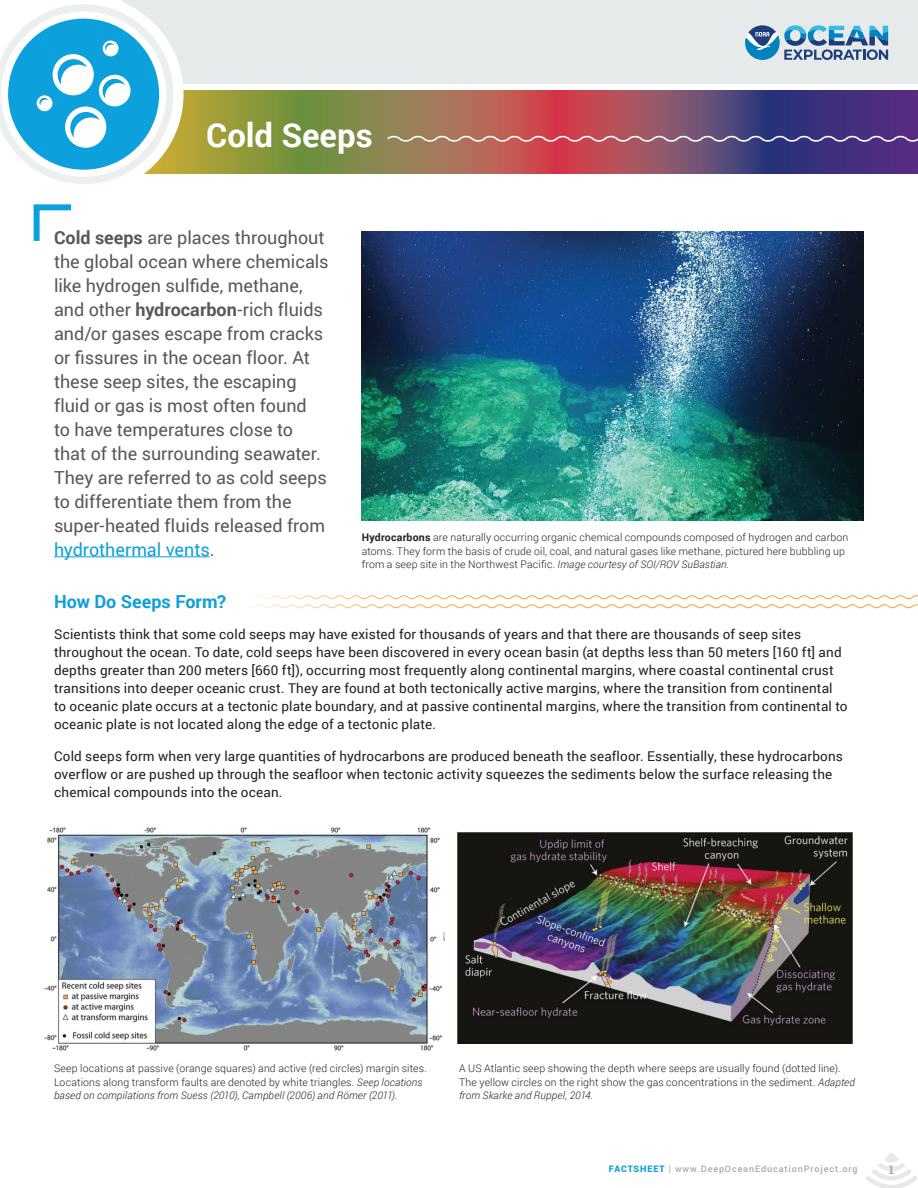
<style>
.page{position:relative;width:918px;height:1188px;background:#fff}
.page>*{position:absolute;margin:0;border:0;box-sizing:border-box;transform-origin:0 0}
.t1{font:700 33px "Roboto";letter-spacing:-.005em;color:#fff}
.Body_Copy{font:18px/24px "Roboto";color:#57585a}
.Body_Copy-2{font:700 18px "Roboto";color:#0ca0dc}
.Body_Copy-3{font:13.5px/18px "Roboto";letter-spacing:.01em;color:#231f20}
.t2{font:12px "Roboto Slab";color:#a8a9ad}
.t3{font:300 10.5px/13.5px "Roboto";letter-spacing:.015em;color:#231f20}
.t4{font:500 9px "Roboto";letter-spacing:.1em;color:#a8a9ad}
.s1{font-weight:700}
.s2{color:#0ca0dc}
.s3{font-style:italic}
.s4{font-weight:900;color:#0ca0dc}
</style>
<div class="page">
<div style="left:122px;top:0;width:796px;height:84px;background:#e6eaeb"></div>
<svg style="left:184px;top:90px;width:734px;height:84px;background:#84625b"></svg>
<img style="left:385px;top:134px;width:533px;height:10px">
<svg style="left:865px;top:1152px;width:53px;height:36px"></svg>
<svg style="left:745px;top:25px;width:143px;height:35px"></svg>
<svg style="left:33px;top:204px;width:39px;height:37px"></svg>
<hr style="left:54px;top:556px;width:156px;height:1px;background:#0ca0dc">
<svg style="left:0;top:2px;width:184px;height:182px"></svg>
<img style="left:362px;top:231px;width:502px;height:290px">
<svg style="left:248px;top:595px;width:670px;height:14px"></svg>
<img style="left:44px;top:827px;width:400px;height:224px">
<img style="left:457px;top:832px;width:396px;height:212px">
<p class="t1" style="left:206px;top:112px;width:168px">Cold Seeps</p>
<p class="Body_Copy" style="left:54px;top:224px;width:276px"><span class="s1">Cold seeps</span> are places throughout the global ocean where chemicals like hydrogen sulfide, methane, and other <span class="s1">hydrocarbon</span>-rich fluids and/or gases escape from cracks or fissures in the ocean floor. At these seep sites, the escaping fluid or gas is most often found<br>to have temperatures close to that of the surrounding seawater.<br>They are referred to as cold seeps to differentiate them from the super-heated fluids released from <span class="s2">hydrothermal vents</span>.</p>
<p class="t3" style="left:362px;top:530px;width:488px"><span class="s1">Hydrocarbons</span> are naturally occurring organic chemical compounds composed of hydrogen and carbon atoms. They form the basis of crude oil, coal, and natural gases like methane, pictured here bubbling up from a seep site in the Northwest Pacific. <span class="s3">Image courtesy of SOI/ROV SuBastian.</span></p>
<p class="Body_Copy-2" style="left:54px;top:588px;width:173px">How Do Seeps Form?</p>
<p class="Body_Copy-3" style="left:54px;top:625px;width:795px">Scientists think that some cold seeps may have existed for thousands of years and that there are thousands of seep sites throughout the ocean. To date, cold seeps have been discovered in every ocean basin (at depths less than 50 meters [160 ft] and depths greater than 200 meters [660 ft]), occurring most frequently along continental margins, where coastal continental crust transitions into deeper oceanic crust. They are found at both tectonically active margins, where the transition from continental to oceanic plate occurs at a tectonic plate boundary, and at passive continental margins, where the transition from continental to oceanic plate is not located along the edge of a tectonic plate.</p>
<p class="Body_Copy-3" style="left:54px;top:746px;width:790px">Cold seeps form when very large quantities of hydrocarbons are produced beneath the seafloor. Essentially, these hydrocarbons overflow or are pushed up through the seafloor when tectonic activity squeezes the sediments below the surface releasing the chemical compounds into the ocean.</p>
<p class="t3" style="left:54px;top:1061px;width:374px">Seep locations at passive (orange squares) and active (red circles) margin sites.<br>Locations along transform faults are denoted by white triangles. <span class="s3">Seep locations based on compilations from Suess (2010), Campbell (2006) and Römer (2011).</span></p>
<p class="t3" style="left:459px;top:1061px;width:398px">A US Atlantic seep showing the depth where seeps are usually found (dotted line).<br>The yellow circles on the right show the gas concentrations in the sediment. <span class="s3">Adapted from Skarke and Ruppel, 2014.</span></p>
<p class="t4" style="left:609px;top:1162px;width:250px"><span class="s4">FACTSHEET</span> | www.DeepOceanEducationProject.org</p>
<p class="t2" style="left:889px;top:1161px;width:7px">1</p>
</div>
